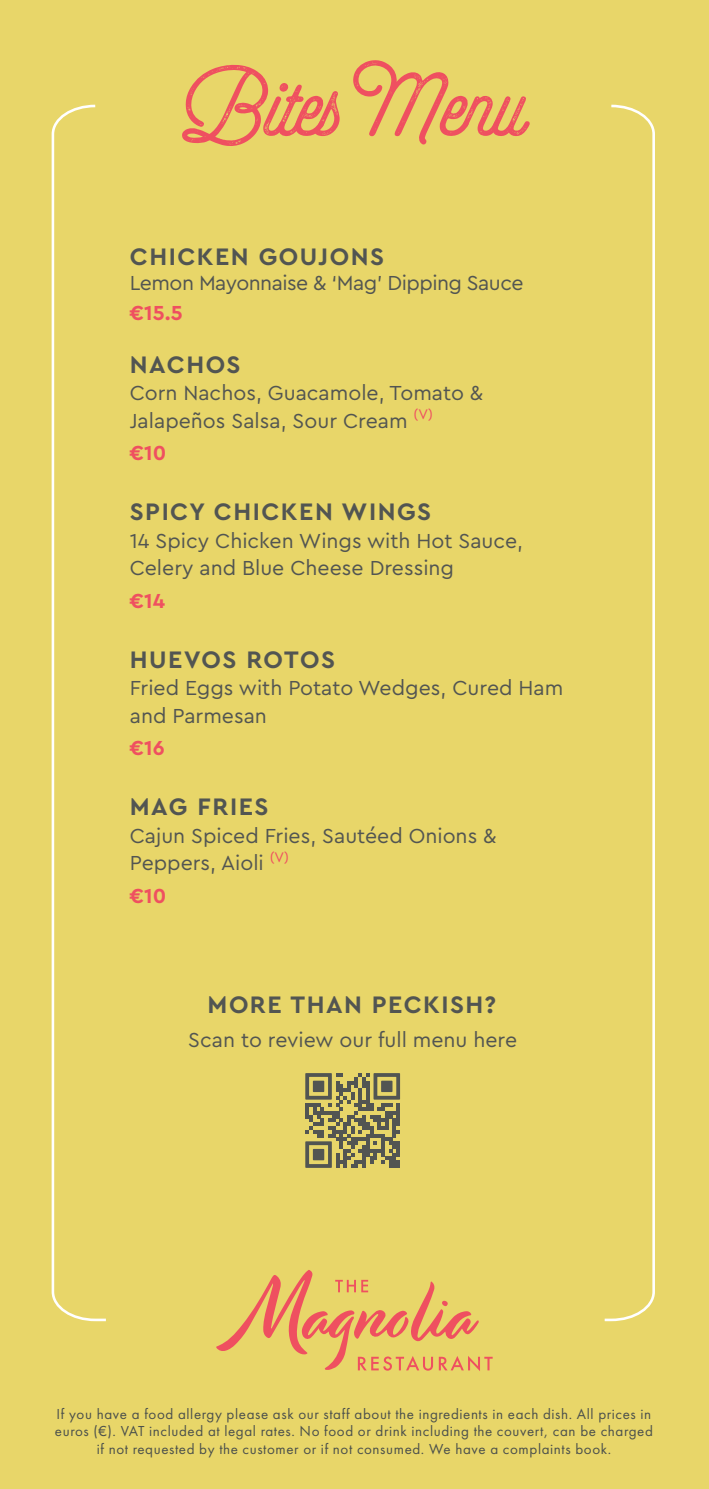
<style>
.page{position:relative;width:709px;height:1489px;background:#fff}
.page>*{position:absolute;margin:0;border:0;box-sizing:border-box;transform-origin:0 0}
.t1{font:100px "Selfie Printed";color:#ef5060}
.t2{font:700 25px "Cera Pro";letter-spacing:.06em;color:#525552}
.t3{font:21.25px/27.5px "Cera Pro";color:#525552}
.t4{font:21.25px "Cera Pro";letter-spacing:-.025em;color:#525552}
.t5{font:700 21.25px "Cera Pro";color:#ef5060}
.t6{font:15px/17.5px "Futura PT";letter-spacing:.04em;color:#4b504c;text-align:center}
</style>
<div class="page">
<div style="left:0;top:0;width:709px;height:1488px;background:#e8d669"></div>
<svg style="left:216px;top:1270px;width:276px;height:100px"></svg>
<svg style="left:51px;top:104px;width:55px;height:1218px"></svg>
<svg style="left:604px;top:104px;width:51px;height:1218px"></svg>
<svg style="left:305px;top:1073px;width:95px;height:94px"></svg>
<h1 class="t1" style="left:183px;top:42px;width:344px">Bites Menu</h1>
<p class="t2" style="left:130px;top:240px;width:256px">CHICKEN GOUJONS</p>
<p class="t4" style="left:130px;top:269px;width:395px">Lemon Mayonnaise &amp; ‘Mag’ Dipping Sauce</p>
<p class="t5" style="left:130px;top:299px;width:54px">€15.5</p>
<p class="t2" style="left:130px;top:347px;width:112px">NACHOS</p>
<p class="t3" style="left:130px;top:378px;width:355px">Corn Nachos, Guacamole, Tomato &amp;<br>Jalapeños Salsa, Sour Cream <sup>(V)</sup></p>
<p class="t5" style="left:130px;top:439px;width:38px">€10</p>
<p class="t2" style="left:130px;top:495px;width:303px">SPICY CHICKEN WINGS</p>
<p class="t3" style="left:130px;top:526px;width:395px">14 Spicy Chicken Wings with Hot Sauce,<br>Celery and Blue Cheese Dressing</p>
<p class="t5" style="left:130px;top:586px;width:37px">€14</p>
<p class="t2" style="left:130px;top:642px;width:207px">HUEVOS ROTOS</p>
<p class="t3" style="left:130px;top:673px;width:435px">Fried Eggs with Potato Wedges, Cured Ham and Parmesan</p>
<p class="t5" style="left:130px;top:734px;width:36px">€16</p>
<p class="t2" style="left:130px;top:790px;width:140px">MAG FRIES</p>
<p class="t3" style="left:130px;top:821px;width:368px">Cajun Spiced Fries, Sautéed Onions &amp;<br>Peppers, Aioli <sup>(V)</sup></p>
<p class="t5" style="left:130px;top:881px;width:38px">€10</p>
<p class="t2" style="left:207px;top:987px;width:290px">MORE THAN PECKISH?</p>
<p class="t3" style="left:188px;top:1025px;width:330px">Scan to review our full menu here</p>
<p class="t6" style="left:55px;top:1404px;width:599px">If you have a food allergy please ask our staff about the ingredients in each dish. All prices in euros (€). VAT included at legal rates. No food or drink including the couvert, can be charged if not requested by the customer or if not consumed. We have a complaints book.</p>
</div>
